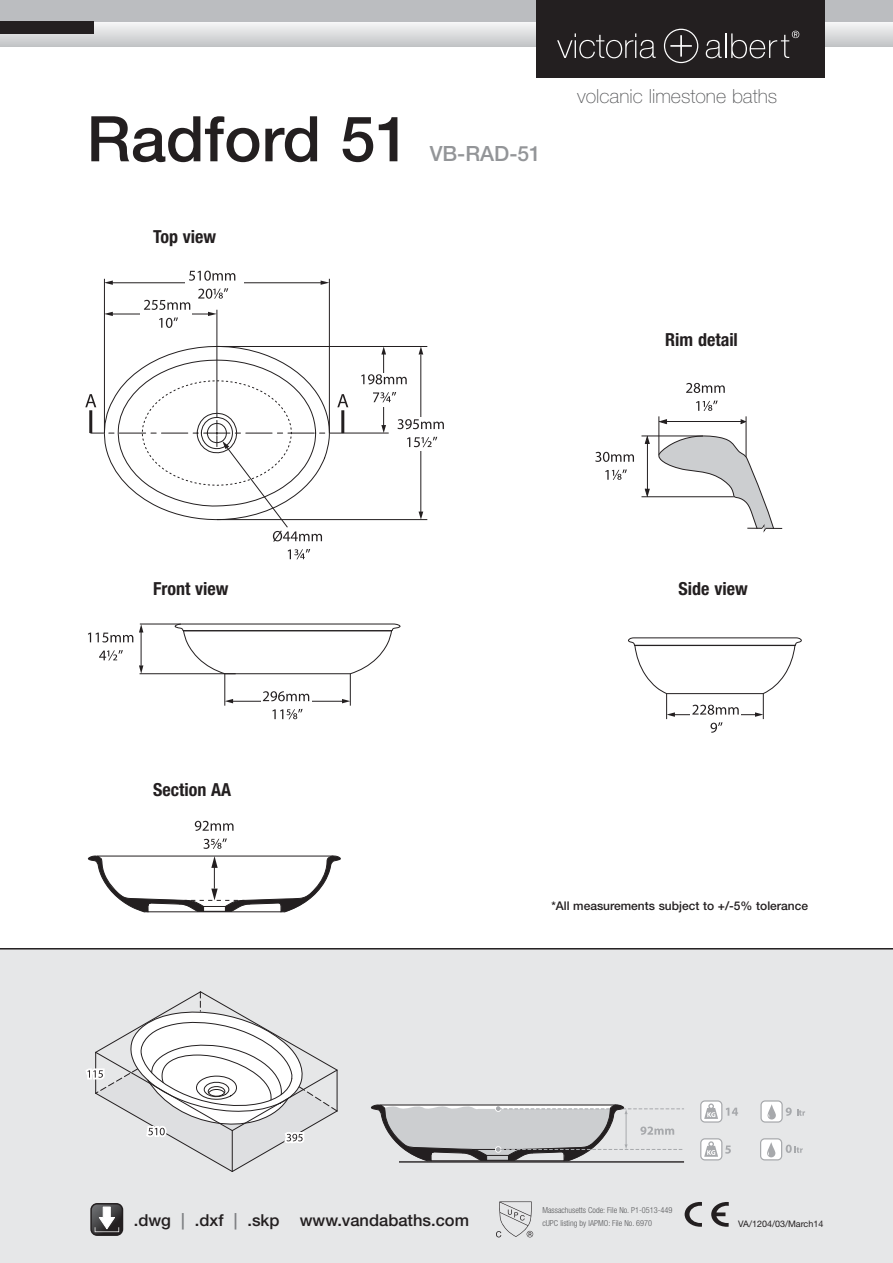
<style>
.page{position:relative;width:893px;height:1263px;background:#fff}
.page>*{position:absolute;margin:0;border:0;box-sizing:border-box;transform-origin:0 0}
.t1{font:500 63px "Helvetica Neue LT Std";color:#231f20}
.t2{font:500 21px "Helvetica Neue LT Std";color:#939598}
.t3{font:100 19.5px "Helvetica Neue LT Std";color:#58595b}
.t4{font:700 condensed 18px "Helvetica Neue LT Std";color:#231f20}
.t5{font:500 16.5px "Helvetica Neue LT Std";color:#231f20}
.t6{font:500 12px "Helvetica Neue LT Std";color:#231f20}
.t7{font:9px "Helvetica Neue LT Std";color:#231f20}
.t8{font:300 condensed 8.25px/13.4px "Helvetica Neue LT Std";color:#58595b}
.s1{color:#808285}
</style>
<div class="page">
<div style="left:0;top:948px;width:893px;height:315px;background:#e6e7e8"></div>
<div style="left:0;top:21px;width:893px;height:26px;background:linear-gradient(to bottom,#f8f8f8,#c2c5c7)"></div>
<div style="left:0;top:0;width:893px;height:21px;background:#bbbdc0"></div>
<div style="left:0;top:21px;width:94px;height:13px;background:#231f20"></div>
<div style="left:536px;top:0;width:288px;height:77px;background:#231f20"></div>
<svg style="left:557px;top:33px;width:99px;height:25px"></svg>
<div style="left:664px;top:29px;width:34px;height:34px;border:1px solid #fff;border-radius:50%"></div>
<svg style="left:706px;top:31px;width:93px;height:27px"></svg>
<hr style="left:680px;top:35px;width:2px;height:22px;background:#fff">
<hr style="left:670px;top:45px;width:22px;height:2px;background:#fff">
<svg style="left:83px;top:991px;width:255px;height:181px"></svg>
<svg style="left:700px;top:1100px;width:38px;height:23px"></svg>
<svg style="left:760px;top:1100px;width:45px;height:23px"></svg>
<svg style="left:760px;top:1138px;width:43px;height:22px"></svg>
<svg style="left:700px;top:1138px;width:31px;height:22px"></svg>
<svg style="left:370px;top:1103px;width:314px;height:59px;background:#c0c1c3"></svg>
<svg style="left:90px;top:1203px;width:33px;height:33px"></svg>
<svg style="left:496px;top:1201px;width:37px;height:36px"></svg>
<svg style="left:711px;top:1202px;width:18px;height:25px"></svg>
<svg style="left:685px;top:1202px;width:17px;height:25px"></svg>
<hr style="left:104px;top:279px;width:1px;height:154px;background:#231f20">
<hr style="left:217px;top:346px;width:210px;height:1px;background:#231f20">
<hr style="left:217px;top:519px;width:210px;height:1px;background:#231f20">
<hr style="left:329px;top:279px;width:1px;height:154px;background:#231f20">
<hr style="left:217px;top:310px;width:1px;height:108px;background:#231f20">
<hr style="left:111px;top:282px;width:211px;height:1px;background:#231f20">
<svg style="left:104px;top:280px;width:9px;height:5px"></svg>
<svg style="left:321px;top:280px;width:8px;height:5px"></svg>
<hr style="left:111px;top:314px;width:99px;height:1px;background:#231f20">
<svg style="left:104px;top:312px;width:9px;height:4px"></svg>
<svg style="left:208px;top:312px;width:9px;height:4px"></svg>
<hr style="left:421px;top:354px;width:1px;height:158px;background:#231f20">
<svg style="left:419px;top:347px;width:4px;height:7px"></svg>
<svg style="left:419px;top:512px;width:4px;height:8px"></svg>
<hr style="left:383px;top:353px;width:1px;height:73px;background:#231f20">
<svg style="left:381px;top:347px;width:5px;height:7px"></svg>
<svg style="left:381px;top:425px;width:5px;height:8px"></svg>
<div style="left:185px;top:263px;width:59px;height:42px;background:#fff"></div>
<div style="left:140px;top:297px;width:51px;height:33px;background:#fff"></div>
<div style="left:395px;top:417px;width:51px;height:33px;background:#fff"></div>
<div style="left:356px;top:373px;width:57px;height:33px;background:#fff"></div>
<svg style="left:288px;top:549px;width:22px;height:10px"></svg>
<svg style="left:189px;top:271px;width:46px;height:10px"></svg>
<svg style="left:198px;top:288px;width:30px;height:11px"></svg>
<svg style="left:144px;top:300px;width:46px;height:10px"></svg>
<svg style="left:159px;top:317px;width:19px;height:11px"></svg>
<svg style="left:397px;top:419px;width:47px;height:10px"></svg>
<svg style="left:407px;top:437px;width:30px;height:10px"></svg>
<svg style="left:361px;top:374px;width:46px;height:10px"></svg>
<svg style="left:373px;top:392px;width:23px;height:10px"></svg>
<hr style="left:343px;top:433px;width:46px;height:1px;background:#231f20">
<svg style="left:85px;top:344px;width:263px;height:198px"></svg>
<hr style="left:140px;top:624px;width:41px;height:1px;background:#231f20">
<hr style="left:140px;top:673px;width:96px;height:1px;background:#231f20">
<hr style="left:225px;top:674px;width:1px;height:32px;background:#231f20">
<hr style="left:350px;top:674px;width:1px;height:32px;background:#231f20">
<hr style="left:232px;top:701px;width:112px;height:1px;background:#231f20">
<svg style="left:225px;top:699px;width:8px;height:4px"></svg>
<svg style="left:342px;top:699px;width:8px;height:4px"></svg>
<hr style="left:141px;top:631px;width:1px;height:35px;background:#231f20">
<svg style="left:139px;top:624px;width:4px;height:8px"></svg>
<svg style="left:139px;top:665px;width:4px;height:9px"></svg>
<div style="left:261px;top:689px;width:50px;height:34px;background:#fff"></div>
<svg style="left:263px;top:691px;width:46px;height:10px"></svg>
<svg style="left:272px;top:709px;width:31px;height:10px"></svg>
<svg style="left:88px;top:633px;width:45px;height:9px"></svg>
<svg style="left:99px;top:650px;width:24px;height:10px"></svg>
<svg style="left:174px;top:623px;width:227px;height:51px"></svg>
<svg style="left:195px;top:821px;width:39px;height:10px"></svg>
<svg style="left:88px;top:838px;width:253px;height:75px"></svg>
<svg style="left:628px;top:637px;width:174px;height:96px"></svg>
<hr style="left:659px;top:416px;width:1px;height:39px;background:#231f20">
<svg style="left:659px;top:434px;width:124px;height:99px"></svg>
<hr style="left:641px;top:496px;width:93px;height:1px;background:#231f20">
<hr style="left:641px;top:436px;width:62px;height:1px;background:#231f20">
<hr style="left:647px;top:444px;width:1px;height:46px;background:#231f20">
<svg style="left:645px;top:436px;width:5px;height:8px"></svg>
<svg style="left:645px;top:489px;width:5px;height:8px"></svg>
<svg style="left:595px;top:452px;width:39px;height:10px"></svg>
<svg style="left:605px;top:469px;width:22px;height:11px"></svg>
<hr style="left:746px;top:416px;width:1px;height:41px;background:#231f20">
<hr style="left:664px;top:421px;width:77px;height:1px;background:#231f20">
<svg style="left:659px;top:419px;width:8px;height:5px"></svg>
<svg style="left:741px;top:419px;width:5px;height:5px"></svg>
<svg style="left:686px;top:383px;width:39px;height:10px"></svg>
<svg style="left:696px;top:401px;width:22px;height:10px"></svg>
<h1 class="t1" style="left:87px;top:116px;width:325px">Radford 51</h1>
<h3 class="t4" style="left:153px;top:226px;width:65px">Top view</h3>
<h2 class="t2" style="left:430px;top:146px;width:113px">VB-RAD-51</h2>
<h3 class="t3" style="left:577px;top:85px;width:202px">volcanic limestone baths</h3>
<h3 class="t4" style="left:665px;top:329px;width:74px">Rim detail</h3>
<h3 class="t4" style="left:153px;top:578px;width:77px">Front view</h3>
<h3 class="t4" style="left:153px;top:779px;width:80px">Section AA</h3>
<h3 class="t4" style="left:679px;top:578px;width:71px">Side view</h3>
<h3 class="t6" style="left:551px;top:902px;width:258px">*All measurements subject to +/-5% tolerance</h3>
<p class="t8" style="left:542px;top:1203px;width:131px">Massachusetts Code: File No. P1-0513-449 cUPC listing by IAPMO: File No. 6970</p>
<h3 class="t5" style="left:134px;top:1214px;width:337px">.dwg <span class="s1">|</span> .dxf <span class="s1">|</span> .skp www.vandabaths.com</h3>
<p class="t7" style="left:738px;top:1218px;width:87px">VA/1204/03/March14</p>
</div>
